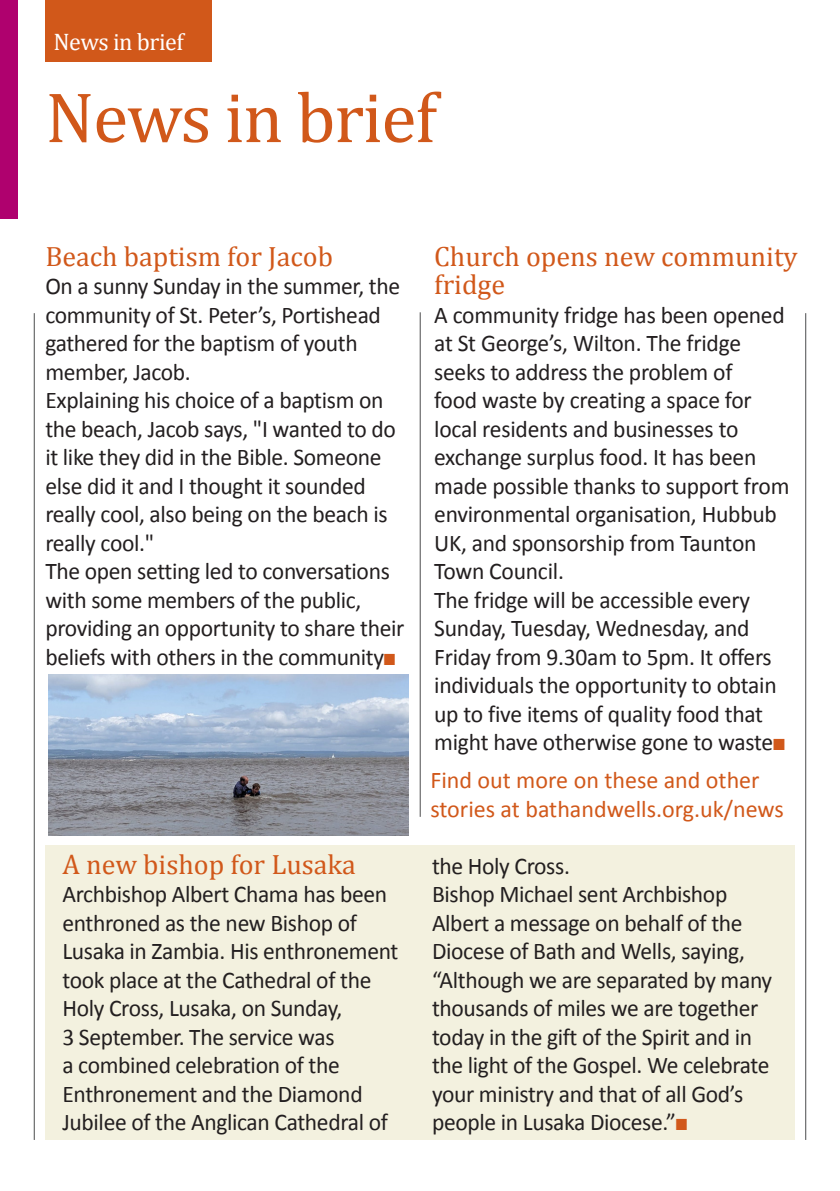
<style>
.page{position:relative;width:840px;height:1191px;background:#fff}
.page>*{position:absolute;margin:0;border:0;box-sizing:border-box;transform-origin:0 0}
.t1{font:72px "Cambria";letter-spacing:-.02em;color:#d1581a}
.BODY_COPY{font:28px/28.4px "Cambria";color:#d1581a}
.t2{font:24px/28.4px "Calibri";letter-spacing:-.015em;color:#231f20}
.t3{font:24px/28.4px "Calibri";color:#d1581a}
.t4{font:24px "Cambria";letter-spacing:-.02em;color:#fff}
.s1{color:#d1581a}
</style>
<div class="page">
<div style="left:0;top:0;width:17px;height:218px;background:#af016e"></div>
<div style="left:45px;top:845px;width:749px;height:295px;background:#f3f1df"></div>
<hr style="left:804px;top:313px;width:1px;height:827px;background:#4b4c4d">
<hr style="left:34px;top:313px;width:1px;height:827px;background:#4b4c4d">
<div style="left:45px;top:0;width:167px;height:62px;background:#d1581a"></div>
<hr style="left:419px;top:312px;width:1px;height:505px;background:#4b4c4d">
<img style="left:48px;top:674px;width:360px;height:162px">
<p class="t4" style="left:53px;top:28px;width:132px">News in brief</p>
<p class="t1" style="left:45px;top:75px;width:393px">News in brief</p>
<p class="BODY_COPY" style="left:45px;top:242px;width:289px">Beach baptism for Jacob</p>
<p class="t2" style="left:45px;top:272px;width:356px">On a sunny Sunday in the summer, the community of St. Peter’s, Portishead gathered for the baptism of youth member, Jacob.</p>
<p class="t2" style="left:45px;top:386px;width:352px">Explaining his choice of a baptism on the beach, Jacob says, "I wanted to do it like they did in the Bible. Someone else did it and I thought it sounded really cool, also being on the beach is really cool."</p>
<p class="t2" style="left:45px;top:557px;width:360px">The open setting led to conversations with some members of the public, providing an opportunity to share their beliefs with others in the community<span class="s1">■</span></p>
<p class="BODY_COPY" style="left:62px;top:850px;width:295px">A new bishop for Lusaka</p>
<p class="t2" style="left:62px;top:880px;width:337px">Archbishop Albert Chama has been enthroned as the new Bishop of<br>Lusaka in Zambia. His enthronement took place at the Cathedral of the<br>Holy Cross, Lusaka, on Sunday,<br>3 September. The service was<br>a combined celebration of the<br>Enthronement and the Diamond<br>Jubilee of the Anglican Cathedral of</p>
<p class="BODY_COPY" style="left:434px;top:242px;width:365px">Church opens new community fridge</p>
<p class="t2" style="left:434px;top:300px;width:356px">A community fridge has been opened at St George’s, Wilton. The fridge seeks to address the problem of<br>food waste by creating a space for local residents and businesses to exchange surplus food. It has been made possible thanks to support from environmental organisation, Hubbub<br>UK, and sponsorship from Taunton<br>Town Council.</p>
<p class="t2" style="left:434px;top:585px;width:352px">The fridge will be accessible every Sunday, Tuesday, Wednesday, and Friday from 9.30am to 5pm. It offers individuals the opportunity to obtain up to five items of quality food that might have otherwise gone to waste<span class="s1">■</span></p>
<p class="t3" style="left:430px;top:766px;width:355px">Find out more on these and other stories at bathandwells.org.uk/news</p>
<p class="t2" style="left:432px;top:851px;width:139px">the Holy Cross.</p>
<p class="t2" style="left:432px;top:880px;width:341px">Bishop Michael sent Archbishop Albert a message on behalf of the Diocese of Bath and Wells, saying, “Although we are separated by many thousands of miles we are together today in the gift of the Spirit and in the light of the Gospel. We celebrate your ministry and that of all God’s people in Lusaka Diocese.”<span class="s1">■</span></p>
</div>
